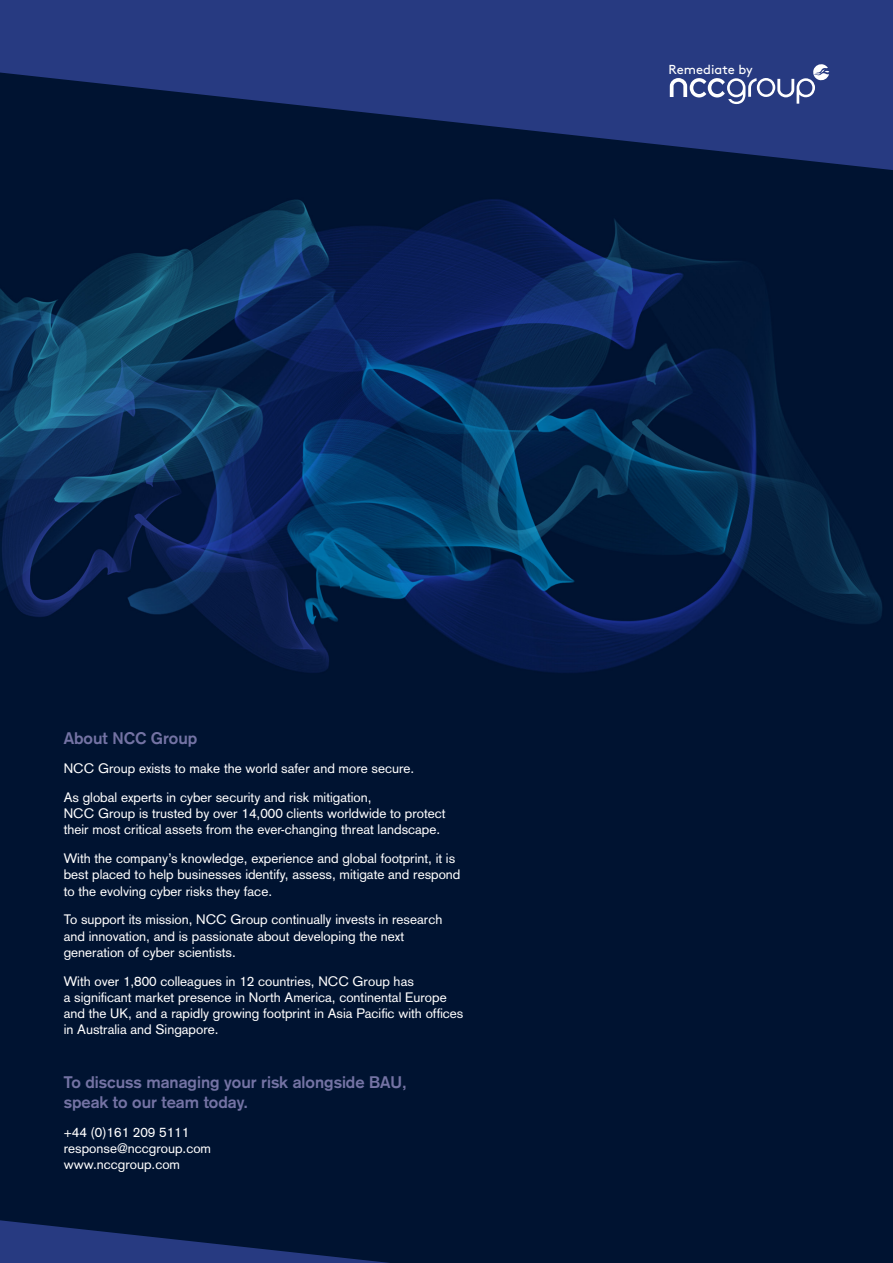
<style>
.page{position:relative;width:893px;height:1263px;background:#001331}
.page>*{position:absolute;margin:0;border:0;box-sizing:border-box;transform-origin:0 0}
.t1{font:700 16.5px/19.8px "Akzidenz Grotesk";color:#7473a4}
.t2{font:13.5px/16.2px "Akzidenz Grotesk";color:#fff}
.Brown_18pt_Page_Head{font:13.05px "Brown Std";color:#fff}
</style>
<div class="page">
<img style="left:0;top:199px;width:882px;height:474px">
<svg style="left:0;top:0;width:893px;height:170px;fill:#273a81"></svg>
<svg style="left:670px;top:63px;width:159px;height:41px;background:#4f5f98"></svg>
<svg style="left:0;top:1220px;width:389px;height:43px"></svg>
<p class="Brown_18pt_Page_Head" style="left:669px;top:61px;width:86px">Remediate by</p>
<p class="t1" style="left:64px;top:728px;width:135px">About NCC Group</p>
<p class="t2" style="left:64px;top:760px;width:352px">NCC Group exists to make the world safer and more secure.</p>
<p class="t2" style="left:64px;top:789px;width:383px">As global experts in cyber security and risk mitigation,<br>NCC Group is trusted by over 14,000 clients worldwide to protect their most critical assets from the ever-changing threat landscape.</p>
<p class="t2" style="left:64px;top:850px;width:398px">With the company’s knowledge, experience and global footprint, it is best placed to help businesses identify, assess, mitigate and respond to the evolving cyber risks they face.</p>
<p class="t2" style="left:64px;top:912px;width:380px">To support its mission, NCC Group continually invests in research and innovation, and is passionate about developing the next generation of cyber scientists.</p>
<p class="t2" style="left:64px;top:973px;width:401px">With over 1,800 colleagues in 12 countries, NCC Group has<br>a significant market presence in North America, continental Europe and the UK, and a rapidly growing footprint in Asia Pacific with offices in Australia and Singapore.</p>
<p class="t1" style="left:64px;top:1072px;width:345px">To discuss managing your risk alongside BAU, speak to our team today.</p>
<p class="t2" style="left:64px;top:1124px;width:127px">+44 (0)161 209 5111</p>
<p class="t2" style="left:64px;top:1140px;width:149px">response@nccgroup.com</p>
<p class="t2" style="left:64px;top:1156px;width:118px">www.nccgroup.com</p>
</div>
